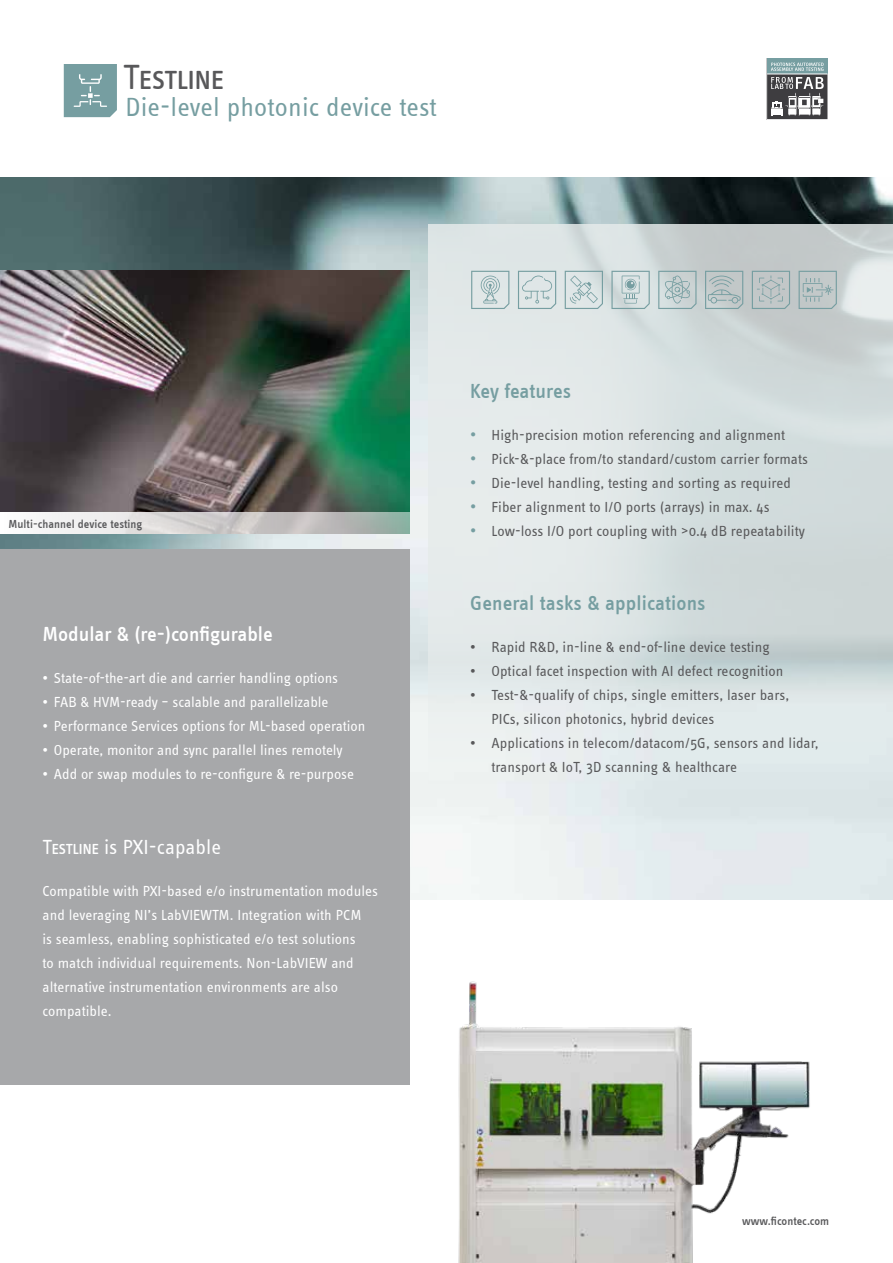
<style>
.page{position:relative;width:893px;height:1263px;background:#fff}
.page>*{position:absolute;margin:0;border:0;box-sizing:border-box;transform-origin:0 0}
.t1{font:27px/27px "Info Text";letter-spacing:.005em;color:#769ea1}
.t2{font:500 21px "Info Text";letter-spacing:.005em;color:#769ea1}
.t3{font:500 21px "Info Text";color:#fff}
.t4{font:21px "Info Text";letter-spacing:-.005em;color:#fff}
.t5{font:15px/24px "Info Text";letter-spacing:.005em;color:#58585a}
.t6{font:15px/24px "Info Text";color:#fff}
.t7{font:500 12px "Info Text";letter-spacing:.005em;color:#58585a}
.s1{font-size:36px;color:#58585a}
.s2{font-weight:500;color:#58585a}
.s3{font-weight:500;font-size:15px}
.s4{font-size:16.5px;color:#769ea1}
</style>
<div class="page">
<img style="left:0;top:178px;width:893px;height:721px">
<img style="left:0;top:271px;width:409px;height:241px">
<svg style="left:0;top:512px;width:409px;height:22px"></svg>
<svg style="left:766px;top:58px;width:62px;height:62px;background:#828a8c"></svg>
<hr style="left:767px;top:74px;width:60px;height:1px;background:#fff">
<img style="left:458px;top:981px;width:352px;height:282px">
<svg style="left:64px;top:64px;width:53px;height:53px;background:#7fa4a7"></svg>
<svg style="left:428px;top:224px;width:465px;height:675px;background:#dbe3e4"></svg>
<div style="left:0;top:549px;width:409px;height:536px;background:#a7a8aa"></div>
<svg style="left:705px;top:271px;width:38px;height:38px"></svg>
<svg style="left:471px;top:271px;width:38px;height:38px"></svg>
<svg style="left:518px;top:271px;width:38px;height:38px"></svg>
<svg style="left:658px;top:271px;width:38px;height:38px"></svg>
<svg style="left:611px;top:271px;width:39px;height:38px"></svg>
<svg style="left:799px;top:271px;width:38px;height:38px"></svg>
<svg style="left:752px;top:271px;width:38px;height:38px"></svg>
<svg style="left:565px;top:271px;width:38px;height:38px"></svg>
<h1 class="t1" style="left:123px;top:67px;width:315px"><span class="s1">T</span><span class="s2">ESTLINE<br></span>Die-level photonic device test</h1>
<p class="t7" style="left:9px;top:517px;width:136px">Multi-channel device testing</p>
<h2 class="t3" style="left:43px;top:622px;width:232px">Modular &amp; (re-)configurable</h2>
<p class="t6" style="left:43px;top:666px;width:297px">• State-of-the-art die and carrier handling options</p>
<p class="t6" style="left:43px;top:690px;width:288px">• FAB &amp; HVM-ready – scalable and parallelizable</p>
<p class="t6" style="left:43px;top:714px;width:324px">• Performance Services options for ML-based operation</p>
<p class="t6" style="left:43px;top:738px;width:302px">• Operate, monitor and sync parallel lines remotely</p>
<p class="t6" style="left:43px;top:762px;width:313px">• Add or swap modules to re-configure &amp; re-purpose</p>
<h2 class="t4" style="left:43px;top:836px;width:180px">T<span class="s3">ESTLINE</span> is PXI-capable</h2>
<p class="t6" style="left:43px;top:879px;width:337px">Compatible with PXI-based e/o instrumentation modules and leveraging NI’s LabVIEWTM. Integration with PCM<br>is seamless, enabling sophisticated e/o test solutions<br>to match individual requirements. Non-LabVIEW and alternative instrumentation environments are also compatible.</p>
<h2 class="t2" style="left:470px;top:379px;width:102px">Key features</h2>
<p class="t5" style="left:470px;top:423px;width:316px"><span class="s4">•</span> High-precision motion referencing and alignment</p>
<p class="t5" style="left:470px;top:447px;width:339px"><span class="s4">•</span> Pick-&amp;-place from/to standard/custom carrier formats</p>
<p class="t5" style="left:470px;top:471px;width:322px"><span class="s4">•</span> Die-level handling, testing and sorting as required</p>
<p class="t5" style="left:470px;top:495px;width:301px"><span class="s4">•</span> Fiber alignment to I/O ports (arrays) in max. 4s</p>
<p class="t5" style="left:470px;top:519px;width:336px"><span class="s4">•</span> Low-loss I/O port coupling with &gt;0.4 dB repeatability</p>
<h2 class="t2" style="left:470px;top:591px;width:237px">General tasks &amp; applications</h2>
<p class="t5" style="left:470px;top:635px;width:301px">• Rapid R&amp;D, in-line &amp; end-of-line device testing</p>
<p class="t5" style="left:470px;top:659px;width:315px">• Optical facet inspection with AI defect recognition</p>
<p class="t5" style="left:492px;top:683px;width:299px;text-indent:-21px">• Test-&amp;-qualify of chips, single emitters, laser bars,<br>PICs, silicon photonics, hybrid devices</p>
<p class="t5" style="left:492px;top:731px;width:329px;text-indent:-21px">• Applications in telecom/datacom/5G, sensors and lidar, transport &amp; IoT, 3D scanning &amp; healthcare</p>
<p class="t7" style="left:742px;top:1214px;width:89px">www.ficontec.com</p>
</div>
